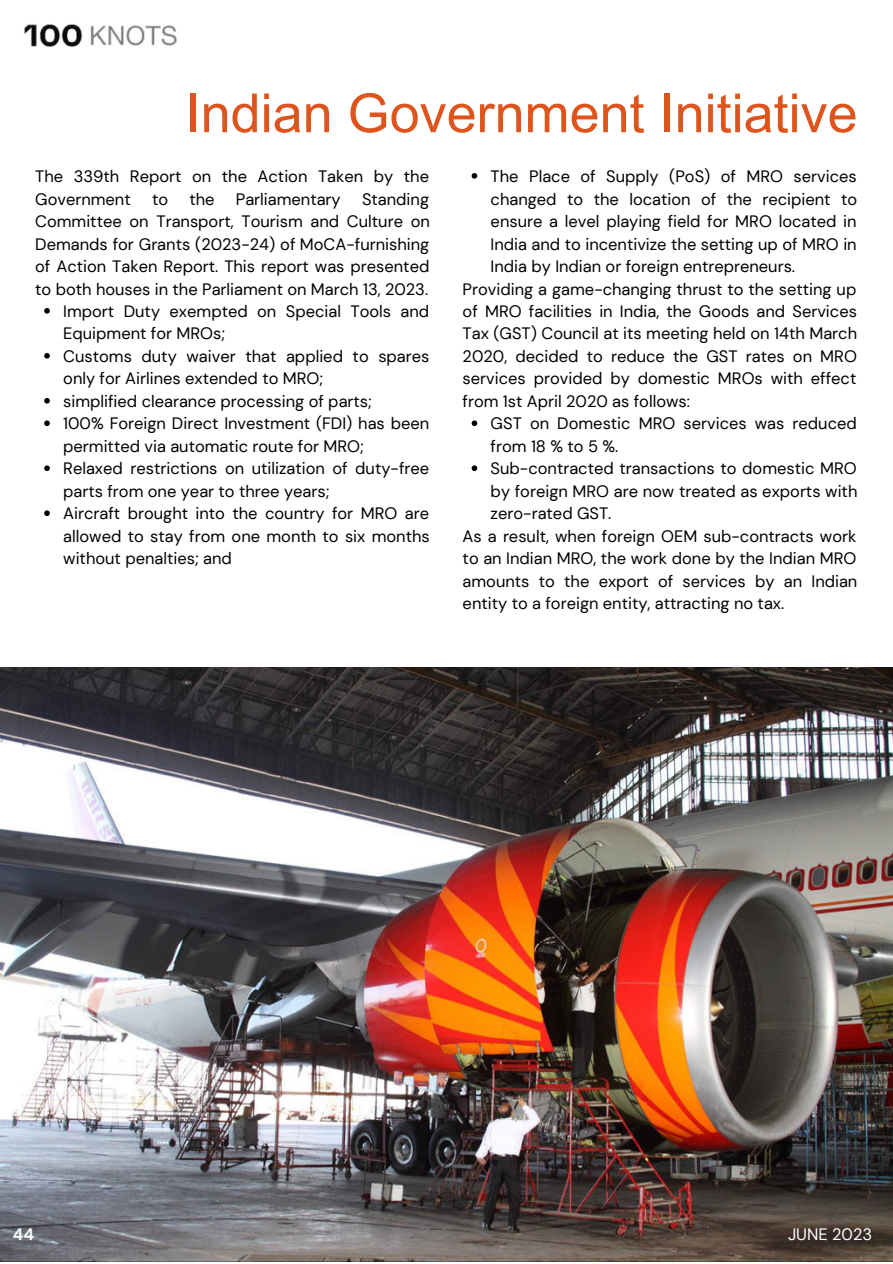
<style>
.page{position:relative;width:893px;height:1264px;background:#fff}
.page>*{position:absolute;margin:0;border:0;box-sizing:border-box;transform-origin:0 0}
.t1{font:54px "Arial MT Pro";color:#de541d}
.t2{font:16.5px/22.5px "DM Sans";color:#000;text-align:justify}
.t3{font:16.5px "DM Sans";color:#fff}
.t4{font:700 16.5px "DM Sans";color:#fff}
</style>
<div class="page">
<img style="left:24px;top:23px;width:152px;height:24px">
<img style="left:0;top:667px;width:892px;height:594px">
<svg style="left:44px;top:308px;width:6px;height:5px"></svg>
<svg style="left:44px;top:353px;width:6px;height:5px"></svg>
<svg style="left:44px;top:398px;width:6px;height:5px"></svg>
<svg style="left:44px;top:420px;width:6px;height:6px"></svg>
<svg style="left:44px;top:465px;width:6px;height:6px"></svg>
<svg style="left:44px;top:510px;width:6px;height:6px"></svg>
<svg style="left:471px;top:173px;width:6px;height:6px"></svg>
<svg style="left:471px;top:420px;width:6px;height:6px"></svg>
<svg style="left:471px;top:465px;width:6px;height:6px"></svg>
<h1 class="t1" style="left:185px;top:82px;width:673px">Indian Government Initiative</h1>
<p class="t2" style="left:35px;top:165px;width:395px">The 339th Report on the Action Taken by the<br>Government</p>
<p class="t2" style="left:35px;top:187px;width:396px;text-indent:327px">Standing Committee on Transport, Tourism and Culture on Demands for Grants (2023-24) of MoCA-furnishing of Action Taken Report. This report was presented to both houses in the Parliament on March 13, 2023.</p>
<p class="t2" style="left:152px;top:187px;width:18px">to</p>
<p class="t2" style="left:189px;top:187px;width:27px">the</p>
<p class="t2" style="left:236px;top:187px;width:106px">Parliamentary</p>
<p class="t2" style="left:63px;top:300px;width:368px;text-align:left">Import Duty exempted on Special Tools and Equipment for MROs;<br>Customs duty waiver that applied to spares only for Airlines extended to MRO;<br>simplified clearance processing of parts;<br>100% Foreign Direct Investment (FDI) has been permitted via automatic route for MRO;<br>Relaxed restrictions on utilization of duty-free parts from one year to three years;<br>Aircraft brought into the country for MRO are allowed to stay from one month to six months without penalties; and</p>
<p class="t2" style="left:490px;top:165px;width:368px">The Place of Supply (PoS) of MRO services changed to the location of the recipient to ensure a level playing field for MRO located in India and to incentivize the setting up of MRO in India by Indian or foreign entrepreneurs.</p>
<p class="t2" style="left:462px;top:277px;width:396px">Providing a game-changing thrust to the setting up of MRO facilities in India, the Goods and Services Tax (GST) Council at its meeting held on 14th March 2020, decided to reduce the GST rates on MRO services provided by domestic MROs with effect from 1st April 2020 as follows:</p>
<p class="t2" style="left:490px;top:412px;width:368px;text-align:left">GST on Domestic MRO services was reduced from 18 % to 5 %.<br>Sub-contracted transactions to domestic MRO by foreign MRO are now treated as exports with zero-rated GST.</p>
<p class="t2" style="left:462px;top:525px;width:396px">As a result, when foreign OEM sub-contracts work to an Indian MRO, the work done by the Indian MRO amounts to the export of services by an Indian entity to a foreign entity, attracting no tax.</p>
<p class="t4" style="left:13px;top:1224px;width:23px">44</p>
<p class="t3" style="left:788px;top:1224px;width:85px">JUNE 2023</p>
</div>
